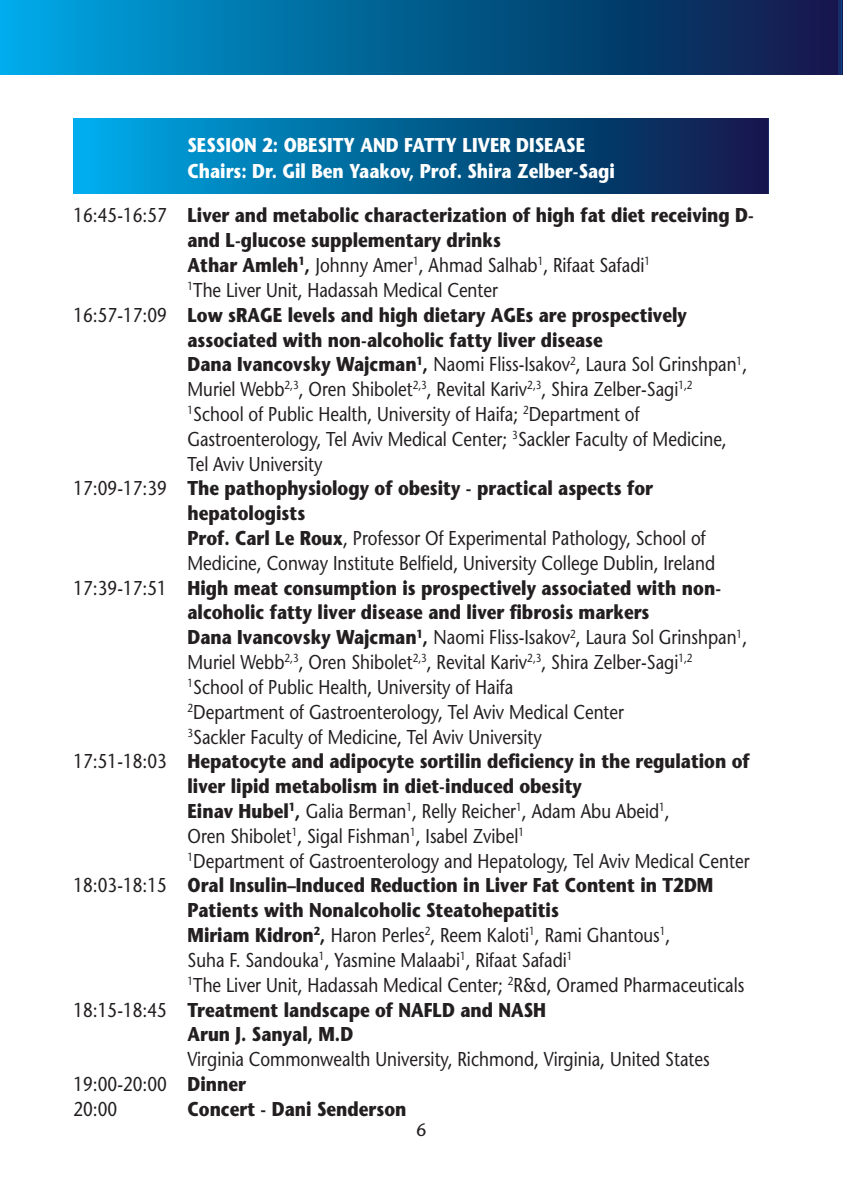
<style>
.page{position:relative;width:843px;height:1197px;background:#fff}
.page>*{position:absolute;margin:0;border:0;box-sizing:border-box;transform-origin:0 0}
.t1{font:20px/24.8px "Stone Sans";color:#231f20;scale:.85 1}
.t2{font:700 20px/24.8px "Stone Sans";color:#231f20;scale:.85 1}
.t3{font:700 20px "Stone Sans";color:#fff;scale:.85 1}
.t4{font:18px "Stone Sans";color:#231f20}
.s1{font-weight:400}
.s2{font-weight:700}
</style>
<div class="page">
<div style="left:823px;top:0;width:19px;height:75px;background:#182c67"></div>
<div style="left:0;top:0;width:840px;height:75px;background:linear-gradient(to right,#00a7e1,#0d1644)"></div>
<div style="left:73px;top:118px;width:695px;height:76px;background:linear-gradient(to right,#00abe5,#0c1543)"></div>
<svg style="left:0;top:0;width:3px;height:4px"></svg>
<svg style="left:839px;top:0;width:4px;height:4px"></svg>
<p class="t3" style="left:187px;top:132px;width:469px">SESSION 2: OBESITY AND FATTY LIVER DISEASE</p>
<p class="t3" style="left:187px;top:158px;width:504px">Chairs: Dr. Gil Ben Yaakov, Prof. Shira Zelber-Sagi</p>
<p class="t2" style="left:187px;top:203px;width:668px;text-indent:-114px"><span class="s1">16:45-16:57</span> Liver and metabolic characterization of high fat diet receiving D&shy;and L-glucose supplementary drinks</p>
<p class="t1" style="left:187px;top:252px;width:546px"><span class="s2">Athar Amleh</span><sup>1</sup><span class="s2">,</span> Johnny Amer<sup>1</sup>, Ahmad Salhab<sup>1</sup>, Rifaat Safadi<sup>1</sup></p>
<p class="t1" style="left:187px;top:277px;width:367px"><sup>1</sup>The Liver Unit, Hadassah Medical Center</p>
<p class="t2" style="left:187px;top:302px;width:589px;text-indent:-114px"><span class="s1">16:57-17:09</span> Low sRAGE levels and high dietary AGEs are prospectively associated with non-alcoholic fatty liver disease</p>
<p class="t1" style="left:187px;top:352px;width:660px"><span class="s2">Dana Ivancovsky Wajcman</span><sup>1</sup><span class="s2">,</span> Naomi Fliss-Isakov<sup>2</sup>, Laura Sol Grinshpan<sup>1</sup>,<br>Muriel Webb<sup>2,3</sup>, Oren Shibolet<sup>2,3</sup>, Revital Kariv<sup>2,3</sup>, Shira Zelber-Sagi<sup>1,2</sup></p>
<p class="t1" style="left:187px;top:401px;width:636px"><sup>1</sup>School of Public Health, University of Haifa; <sup>2</sup>Department of<br>Gastroenterology, Tel Aviv Medical Center; <sup>3</sup>Sackler Faculty of Medicine,</p>
<p class="t1" style="left:187px;top:451px;width:160px">Tel Aviv University</p>
<p class="t2" style="left:187px;top:475px;width:549px;text-indent:-114px"><span class="s1">17:09-17:39</span> The pathophysiology of obesity - practical aspects for hepatologists</p>
<p class="t1" style="left:187px;top:525px;width:622px"><span class="s2">Prof. Carl Le Roux</span>, Professor Of Experimental Pathology, School of<br>Medicine, Conway Institute Belfield, University College Dublin, Ireland</p>
<p class="t2" style="left:187px;top:575px;width:629px;text-indent:-114px"><span class="s1">17:39-17:51</span> High meat consumption is prospectively associated with non&shy;alcoholic fatty liver disease and liver fibrosis markers</p>
<p class="t1" style="left:187px;top:624px;width:660px"><span class="s2">Dana Ivancovsky Wajcman</span><sup>1</sup><span class="s2">,</span> Naomi Fliss-Isakov<sup>2</sup>, Laura Sol Grinshpan<sup>1</sup>,<br>Muriel Webb<sup>2,3</sup>, Oren Shibolet<sup>2,3</sup>, Revital Kariv<sup>2,3</sup>, Shira Zelber-Sagi<sup>1,2</sup></p>
<p class="t1" style="left:187px;top:674px;width:385px"><sup>1</sup>School of Public Health, University of Haifa</p>
<p class="t1" style="left:187px;top:699px;width:515px"><sup>2</sup>Department of Gastroenterology, Tel Aviv Medical Center</p>
<p class="t1" style="left:187px;top:724px;width:418px"><sup>3</sup>Sackler Faculty of Medicine, Tel Aviv University</p>
<p class="t2" style="left:187px;top:748px;width:663px;text-indent:-114px"><span class="s1">17:51-18:03</span> Hepatocyte and adipocyte sortilin deficiency in the regulation of liver lipid metabolism in diet-induced obesity</p>
<p class="t1" style="left:187px;top:798px;width:569px"><span class="s2">Einav Hubel</span><sup>1</sup><span class="s2">,</span> Galia Berman<sup>1</sup>, Relly Reicher<sup>1</sup>, Adam Abu Abeid<sup>1</sup>,</p>
<p class="t1" style="left:187px;top:823px;width:397px">Oren Shibolet<sup>1</sup>, Sigal Fishman<sup>1</sup>, Isabel Zvibel<sup>1</sup></p>
<p class="t1" style="left:187px;top:848px;width:662px"><sup>1</sup>Department of Gastroenterology and Hepatology, Tel Aviv Medical Center</p>
<p class="t2" style="left:187px;top:872px;width:620px;text-indent:-114px"><span class="s1">18:03-18:15</span> Oral Insulin–Induced Reduction in Liver Fat Content in T2DM<br>Patients with Nonalcoholic Steatohepatitis</p>
<p class="t1" style="left:187px;top:922px;width:569px"><span class="s2">Miriam Kidron</span><sup>2</sup><span class="s2">,</span> Haron Perles<sup>2</sup>, Reem Kaloti<sup>1</sup>, Rami Ghantous<sup>1</sup>,</p>
<p class="t1" style="left:187px;top:947px;width:454px">Suha F. Sandouka<sup>1</sup>, Yasmine Malaabi<sup>1</sup>, Rifaat Safadi<sup>1</sup></p>
<p class="t1" style="left:187px;top:972px;width:656px"><sup>1</sup>The Liver Unit, Hadassah Medical Center; <sup>2</sup>R&amp;d, Oramed Pharmaceuticals</p>
<p class="t2" style="left:73px;top:996px;width:557px"><span class="s1">18:15-18:45</span> Treatment landscape of NAFLD and NASH</p>
<p class="t2" style="left:187px;top:1021px;width:196px">Arun J. Sanyal, M.D</p>
<p class="t1" style="left:187px;top:1046px;width:615px">Virginia Commonwealth University, Richmond, Virginia, United States</p>
<p class="t1" style="left:73px;top:1071px;width:204px">19:00-20:00 <span class="s2">Dinner</span></p>
<p class="t1" style="left:73px;top:1096px;width:53px">20:00</p>
<p class="t2" style="left:187px;top:1095px;width:259px">Concert - Dani Senderson</p>
<p class="t4" style="left:416px;top:1118px;width:12px">6</p>
</div>
